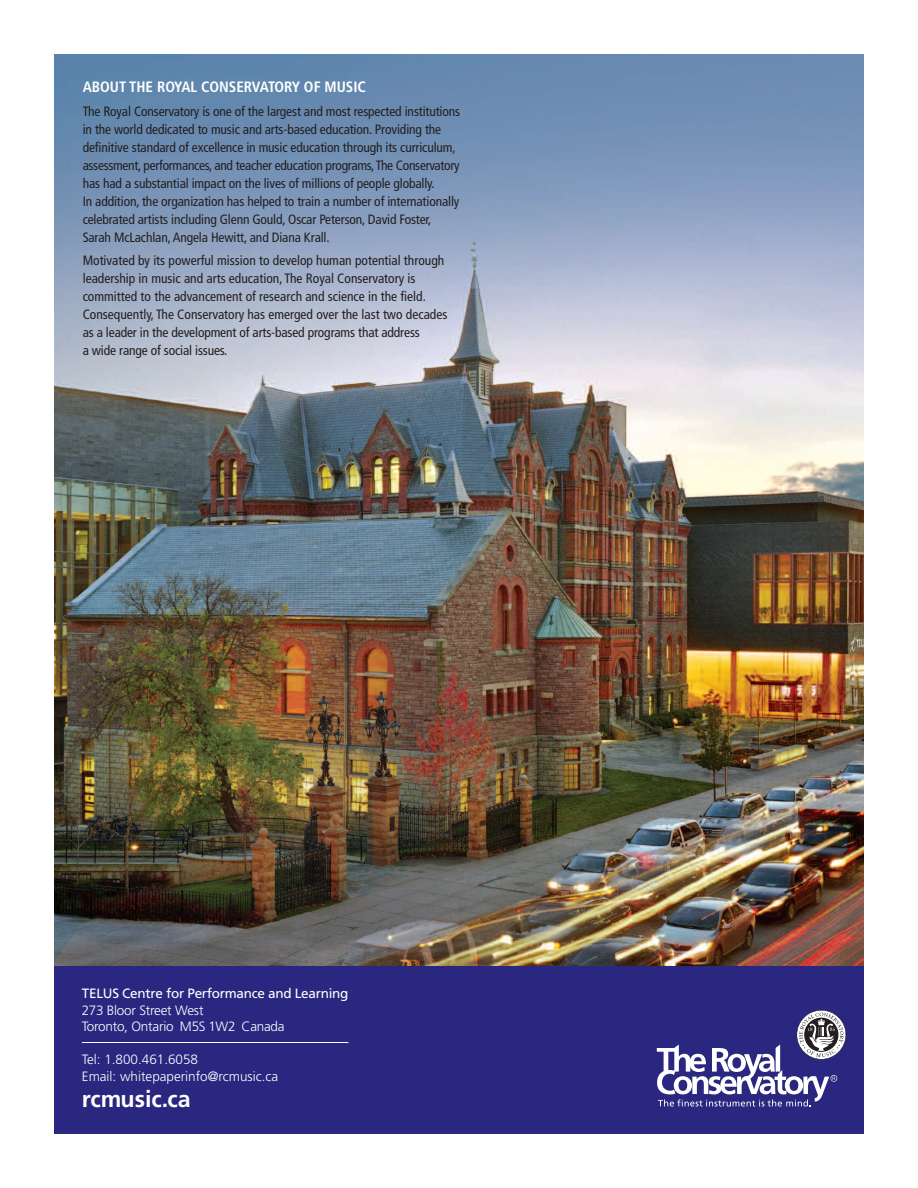
<style>
.page{position:relative;width:918px;height:1188px;background:#fff}
.page>*{position:absolute;margin:0;border:0;box-sizing:border-box;transform-origin:0 0}
.t1{font:700 23.25px "Frutiger";color:#fff}
.t2{font:700 condensed 15px "Frutiger";color:#fff}
.t3{font:condensed 13.5px/18px "Frutiger";letter-spacing:-.01em;color:#231f20}
.t4{font:300 13.5px/16.5px "Frutiger";letter-spacing:-.015em;color:#fff}
.t5{font:13.5px "Frutiger";letter-spacing:-.02em;color:#fff}
</style>
<div class="page">
<img style="left:54px;top:54px;width:810px;height:913px">
<div style="left:54px;top:967px;width:810px;height:167px;background:#292780"></div>
<svg style="left:657px;top:1010px;width:189px;height:97px"></svg>
<hr style="left:82px;top:1042px;width:266px;height:1px;background:#fff">
<p class="t2" style="left:83px;top:81px;width:285px">ABOUT THE ROYAL CONSERVATORY OF MUSIC</p>
<p class="t3" style="left:83px;top:103px;width:379px">The Royal Conservatory is one of the largest and most respected institutions in the world dedicated to music and arts-based education. Providing the definitive standard of excellence in music education through its curriculum, assessment, performances, and teacher education programs,The Conservatory has had a substantial impact on the lives of millions of people globally.<br>In addition, the organization has helped to train a number of internationally celebrated artists including Glenn Gould, Oscar Peterson, David Foster, Sarah McLachlan,Angela Hewitt, and Diana Krall.</p>
<p class="t3" style="left:83px;top:252px;width:366px">Motivated by its powerful mission to develop human potential through leadership in music and arts education, The Royal Conservatory is committed to the advancement of research and science in the field.<br>Consequently, The Conservatory has emerged over the last two decades as a leader in the development of arts-based programs that address<br>a wide range of social issues.</p>
<p class="t5" style="left:82px;top:988px;width:268px">TELUS Centre for Performance and Learning</p>
<p class="t4" style="left:82px;top:1003px;width:204px">273 Bloor Street West<br>Toronto, Ontario M5S 1W2 Canada</p>
<p class="t4" style="left:82px;top:1052px;width:198px">Tel: 1.800.461.6058<br>Email: whitepaperinfo@rcmusic.ca</p>
<h1 class="t1" style="left:82px;top:1089px;width:110px">rcmusic.ca</h1>
</div>
